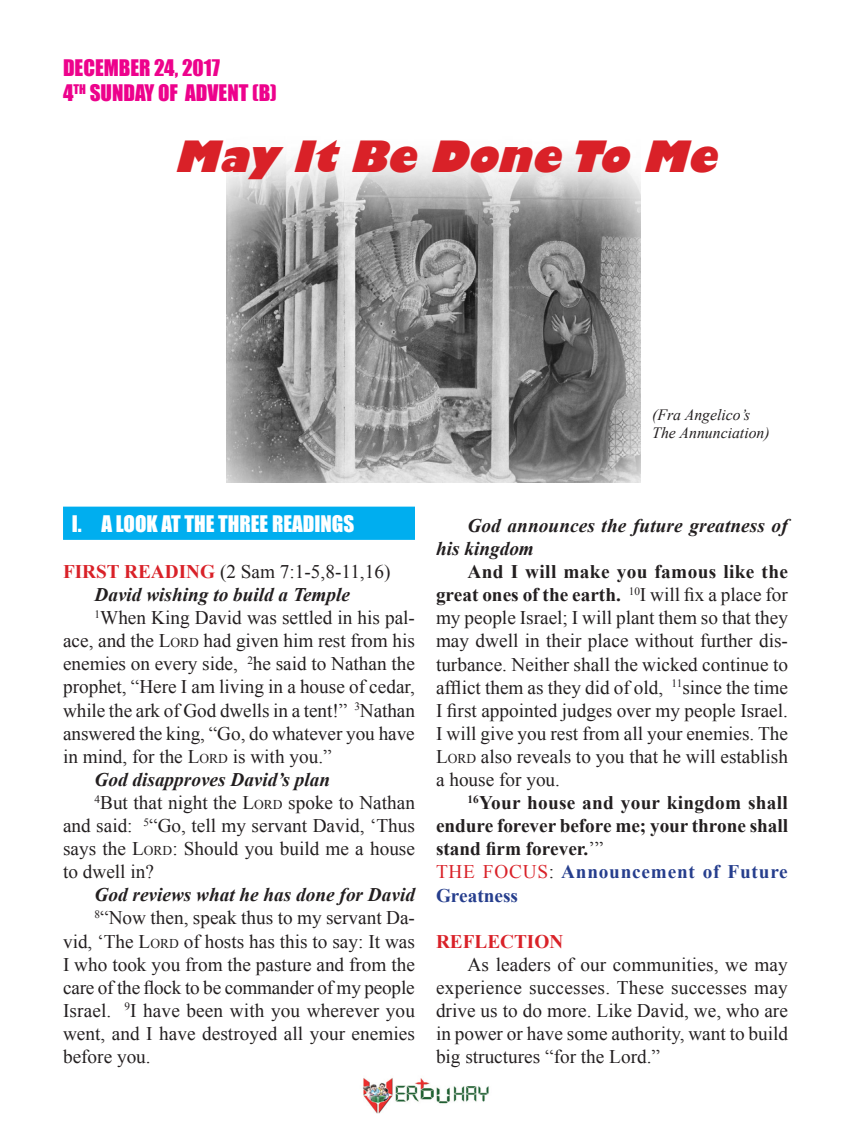
<style>
.page{position:relative;width:851px;height:1134px;background:#fff}
.page>*{position:absolute;margin:0;border:0;box-sizing:border-box;transform-origin:0 0}
.headline{font:italic 800 42px "Gill Sans";color:#d92128}
.issue_title{font:21px "Impact";color:#ed028c}
.issue_title-2{font:21px "Impact";color:#fff}
.body_text{font:19.25px/23.1px "Times New Roman";color:#231f20;text-align:justify}
.body_text-2{font:italic 700 19.25px/23.1px "Times New Roman";color:#231f20}
.body_text-3{font:700 19.25px/23.1px "Times New Roman";color:#231f20;text-align:justify}
.subhead{font:700 19.25px/23.1px "Times New Roman";letter-spacing:.04em;color:#263e8d}
.subhead-2{font:19.25px "Times New Roman";color:#231f20}
.subhead-3{font:700 19.25px "Times New Roman";color:#d92128}
.t1{font:italic 15.75px "Times New Roman";color:#231f20}
.s1{font-weight:700;color:#d92128}
.s2{font-style:inherit}
.s3{font-size:13.47px}
.s4{font-weight:700}
.s5{font-weight:400}
.s6{font-weight:400;color:#d92128}
.s7{font-weight:400;color:#231f20}
</style>
<div class="page">
<img style="left:227px;top:154px;width:413px;height:329px">
<div style="left:63px;top:507px;width:352px;height:33px;background:#00aeef;border:2px solid #00aeef"></div>
<img style="left:363px;top:1078px;width:126px;height:36px">
<p class="issue_title" style="left:63px;top:51px;width:158px">DECEMBER 24, 2017</p>
<p class="issue_title" style="left:63px;top:77px;width:215px">4<sup>TH</sup> SUNDAY OF ADVENT (B)</p>
<p class="headline" style="left:174px;top:130px;width:559px">May ItBe Done To Me</p>
<p class="t1" style="left:652px;top:403px;width:99px">(Fra Angelico’s</p>
<p class="t1" style="left:652px;top:422px;width:119px">The Annunciation)</p>
<p class="issue_title-2" style="left:72px;top:507px;width:284px">I. A LOOK AT THE THREE READINGS</p>
<p class="subhead-2" style="left:63px;top:559px;width:329px"><span class="s1">FIRST READING</span> (2 Sam 7:1-5,8-11,16)</p>
<p class="body_text-2" style="left:94px;top:583px;width:257px">David wishing to build a Temple</p>
<p class="body_text" style="left:63px;top:606px;width:353px;text-indent:32px"><sup>1</sup>When King David was settled in his pal&shy;ace, and the <span class="s2">L</span><span class="s3">ORD</span> had given him rest from his enemies on every side, <sup>2</sup>he said to Nathan the prophet, “Here I am living in a house of cedar, while the ark of God dwells in a tent!” <sup>3</sup>Nathan answered the king, “Go, do whatever you have in mind, for the <span class="s2">L</span><span class="s3">ORD</span> is with you.”</p>
<p class="body_text-2" style="left:94px;top:767px;width:237px">God disapproves David’s plan</p>
<p class="body_text" style="left:63px;top:791px;width:353px;text-indent:32px"><sup>4</sup>But that night the <span class="s2">L</span><span class="s3">ORD</span> spoke to Nathan and said: <sup>5</sup>“Go, tell my servant David, ‘Thus says the <span class="s2">L</span><span class="s3">ORD</span>: Should you build me a house to dwell in?</p>
<p class="body_text-2" style="left:94px;top:883px;width:322px">God reviews what he has done for David</p>
<p class="body_text" style="left:63px;top:906px;width:353px;text-indent:32px"><sup>8</sup>“Now then, speak thus to my servant Da&shy;vid, ‘The <span class="s2">L</span><span class="s3">ORD</span> of hosts has this to say: It was I who took you from the pasture and from the care of the flock to be commander of my people Israel. <sup>9</sup>I have been with you wherever you went, and I have destroyed all your enemies before you.</p>
<p class="body_text-2" style="left:436px;top:513px;width:353px;text-indent:32px">God announces the future greatness of his kingdom</p>
<p class="body_text" style="left:436px;top:560px;width:353px;text-indent:32px"><span class="s4">And I will make you famous like the great ones of the earth.</span> <sup>10</sup>I will fix a place for my people Israel; I will plant them so that they may dwell in their place without further dis&shy;turbance. Neither shall the wicked continue to afflict them as they did of old, <sup>11</sup>since the time I first appointed judges over my people Israel.<br>I will give you rest from all your enemies. The <span class="s2">L</span><span class="s3">ORD</span> also reveals to you that he will establish a house for you.</p>
<p class="body_text-3" style="left:436px;top:791px;width:353px;text-indent:32px"><sup>16</sup>Your house and your kingdom shall endure forever before me; your throne shall stand firm forever.<span class="s5">’”</span></p>
<p class="subhead" style="left:436px;top:860px;width:353px"><span class="s6">THE FOCUS</span><span class="s7">:</span> Announcement of Future<br>Greatness</p>
<p class="subhead-3" style="left:436px;top:928px;width:129px">REFLECTION</p>
<p class="body_text" style="left:436px;top:953px;width:353px;text-indent:32px">As leaders of our communities, we may experience successes. These successes may drive us to do more. Like David, we, who are in power or have some authority, want to build big structures “for the Lord.”</p>
</div>
